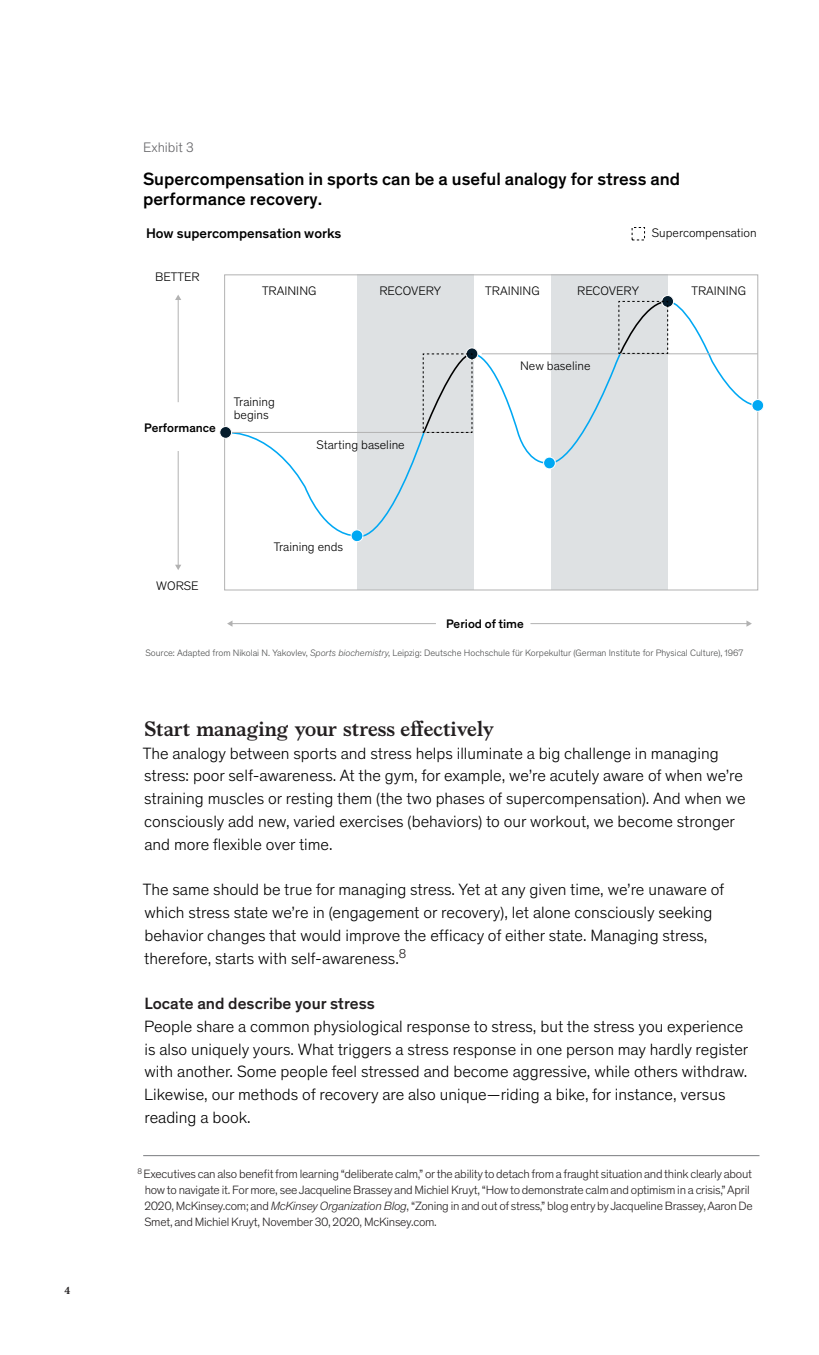
<style>
.page{position:relative;width:819px;height:1355px;background:#fff}
.page>*{position:absolute;margin:0;border:0;box-sizing:border-box;transform-origin:0 0}
.Dek_smaller{font:700 21px "Bower";color:#231f20}
.t1{font:500 18.2px/20.5px "Mc Kinsey Sans";color:#000}
.Dek_smaller-2{font:300 16.62px/22.8px "Mc Kinsey Sans";color:#000}
.Dek_smaller-3{font:500 16.62px "Mc Kinsey Sans";color:#231f20}
.t2{font:500 14.17px "Mc Kinsey Sans";color:#000}
.t3{font:300 14px "Theinhardt Pan";color:#636366}
.t4{font:300 12.6px/13.3px "Mc Kinsey Sans";color:#000}
.t5{font:500 12.6px "Mc Kinsey Sans";color:#000}
.Footnote{font:300 12.25px/15.8px "Mc Kinsey Sans";letter-spacing:-.02em;color:#231f20}
.t6{font:700 10.5px "Bower";color:#231f20}
.t7{font:10.15px "Theinhardt Pan";color:#231f20}
.t8{font:300 9.45px "Theinhardt Pan";letter-spacing:-.005em;color:#4d4e4e}
.s1{font-style:italic}
</style>
<div class="page">
<hr style="left:143px;top:1155px;width:616px;height:1px;background:#7a7c7f">
<div style="left:357px;top:275px;width:117px;height:315px;background:#dee1e3"></div>
<div style="left:551px;top:275px;width:117px;height:315px;background:#dee1e3"></div>
<hr style="left:232px;top:623px;width:204px;height:1px;background:#b2b2b2">
<svg style="left:227px;top:620px;width:6px;height:7px"></svg>
<hr style="left:530px;top:623px;width:217px;height:1px;background:#b2b2b2">
<svg style="left:746px;top:620px;width:6px;height:7px"></svg>
<div style="left:752px;top:399px;width:12px;height:12px;background:#00a8f3;border-radius:50%"></div>
<div style="left:752px;top:399px;width:12px;height:13px;border:1px solid #fff;border-radius:50%"></div>
<svg style="left:220px;top:426px;width:12px;height:12px"></svg>
<div style="left:219px;top:426px;width:13px;height:13px;border:1px solid #fff;border-radius:50%"></div>
<div style="left:661px;top:295px;width:13px;height:13px;border:1px solid #fff;border-radius:50%"></div>
<hr style="left:178px;top:299px;width:1px;height:103px;background:#b2b2b2">
<svg style="left:175px;top:295px;width:6px;height:5px"></svg>
<hr style="left:178px;top:451px;width:1px;height:114px;background:#b2b2b2">
<svg style="left:175px;top:565px;width:6px;height:5px"></svg>
<svg style="left:224px;top:298px;width:535px;height:252px"></svg>
<p class="t6" style="left:64px;top:1282px;width:7px">4</p>
<p class="t7" style="left:143px;top:136px;width:68px">&lt;McKQStress&gt;</p>
<p class="t3" style="left:143px;top:137px;width:52px">Exhibit 3</p>
<p class="t1" style="left:143px;top:167px;width:539px">Supercompensation in sports can be a useful analogy for stress and performance recovery.</p>
<p class="t2" style="left:146px;top:223px;width:197px">How supercompensation works</p>
<p class="t4" style="left:155px;top:270px;width:46px">BETTER</p>
<p class="t4" style="left:652px;top:225px;width:106px">Supercompensation</p>
<p class="t4" style="left:262px;top:283px;width:56px">TRAINING</p>
<p class="t4" style="left:379px;top:283px;width:63px">RECOVERY</p>
<p class="t4" style="left:485px;top:283px;width:56px">TRAINING</p>
<p class="t4" style="left:577px;top:283px;width:63px">RECOVERY</p>
<p class="t4" style="left:692px;top:283px;width:56px">TRAINING</p>
<p class="t5" style="left:144px;top:419px;width:73px">Performance</p>
<p class="t4" style="left:234px;top:394px;width:43px">Training begins</p>
<p class="t4" style="left:317px;top:437px;width:90px">Starting baseline</p>
<p class="t4" style="left:156px;top:578px;width:44px">WORSE</p>
<p class="t4" style="left:274px;top:539px;width:71px">Training ends</p>
<p class="t4" style="left:520px;top:359px;width:72px">New baseline</p>
<p class="t5" style="left:446px;top:614px;width:79px">Period of time</p>
<p class="t8" style="left:145px;top:646px;width:600px">Source: Adapted from Nikolai N. Yakovlev, <span class="s1">Sports biochemistry</span>, Leipzig: Deutsche Hochschule für Korpekultur (German Institute for Physical Culture), 1967</p>
<p class="Dek_smaller" style="left:145px;top:713px;width:351px">Start managing your stress effectively</p>
<p class="Dek_smaller-2" style="left:143px;top:741px;width:604px">The analogy between sports and stress helps illuminate a big challenge in managing stress: poor self-awareness. At the gym, for example, we’re acutely aware of when we’re straining muscles or resting them (the two phases of supercompensation). And when we consciously add new, varied exercises (behaviors) to our workout, we become stronger and more flexible over time.</p>
<p class="Dek_smaller-2" style="left:143px;top:877px;width:583px">The same should be true for managing stress. Yet at any given time, we’re unaware of which stress state we’re in (engagement or recovery), let alone consciously seeking behavior changes that would improve the efficacy of either state. Managing stress, therefore, starts with self-awareness.<sup>8</sup></p>
<p class="Dek_smaller-3" style="left:144px;top:991px;width:232px">Locate and describe your stress</p>
<p class="Dek_smaller-2" style="left:144px;top:1014px;width:606px">People share a common physiological response to stress, but the stress you experience is also uniquely yours. What triggers a stress response in one person may hardly register with another. Some people feel stressed and become aggressive, while others withdraw.<br>Likewise, our methods of recovery are also unique—riding a bike, for instance, versus reading a book.</p>
<p class="Footnote" style="left:144px;top:1165px;width:610px;text-indent:-7px"><sup>8</sup> Executives can also benefit from learning “deliberate calm,” or the ability to detach from a fraught situation and think clearly about how to navigate it. For more, see Jacqueline Brassey and Michiel Kruyt, “How to demonstrate calm and optimism in a crisis,” April 2020, McKinsey.com; and <span class="s1">McKinsey Organization Blog</span>, “Zoning in and out of stress,” blog entry by Jacqueline Brassey, Aaron De Smet, and Michiel Kruyt, November 30, 2020, McKinsey.com.</p>
</div>
